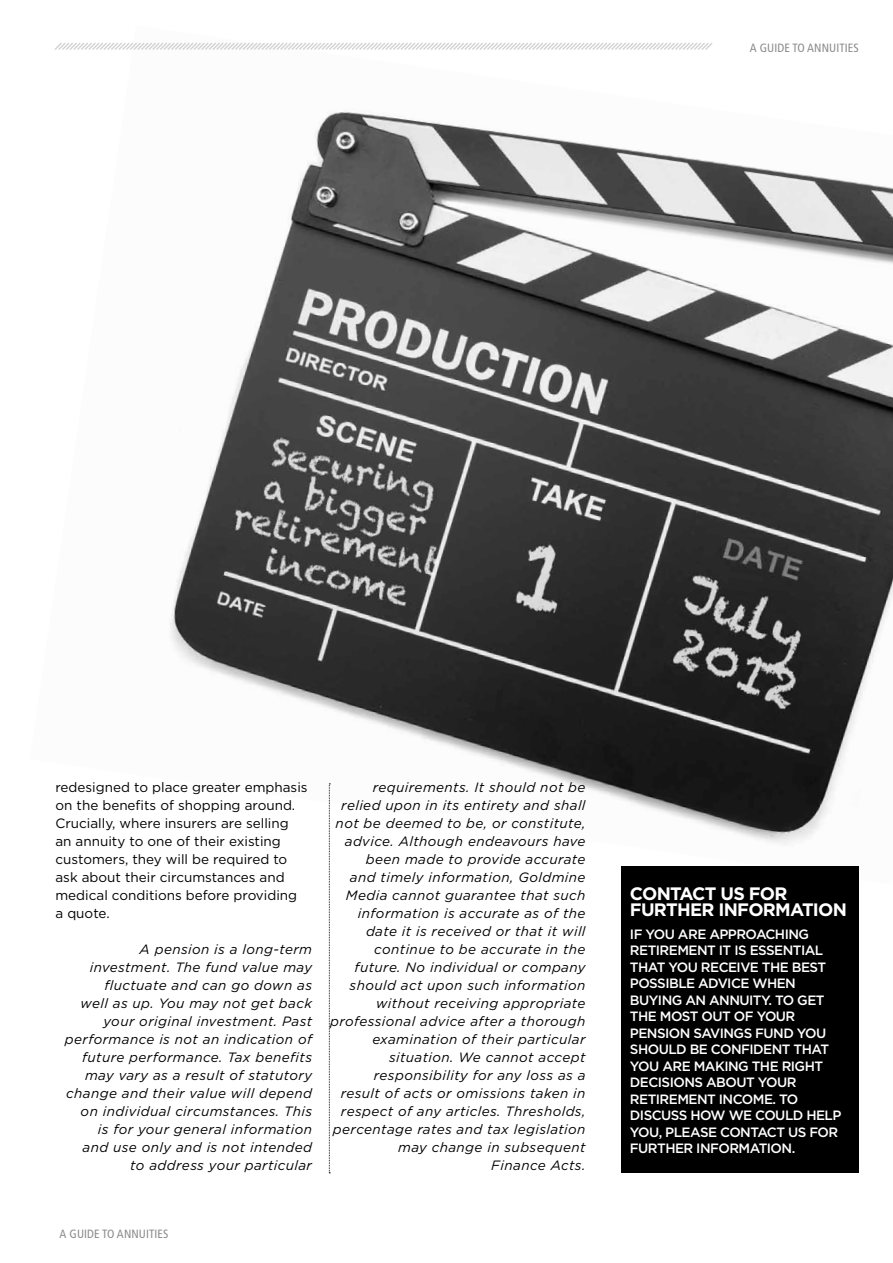
<style>
.page{position:relative;width:893px;height:1263px;background:#fff}
.page>*{position:absolute;margin:0;border:0;box-sizing:border-box;transform-origin:0 0}
.t1{font:700 18px/16.5px "Gotham HTF";letter-spacing:-.04em;color:#fff}
.t2{font:italic 13.5px/18px "Gotham HTF";letter-spacing:.03em;color:#000;text-align:right}
.t3{font:500 13.5px/16.5px "Gotham HTF";letter-spacing:-.04em;color:#fff}
.t4{font:13.5px/18px "Gotham HTF";color:#000}
.t5{font:condensed 12px "Frutiger";letter-spacing:.01em;color:#8a8b89}
</style>
<div class="page">
<img style="left:170px;top:111px;width:723px;height:772px">
<div style="left:621px;top:866px;width:238px;height:307px;background:#000"></div>
<svg style="left:55px;top:42px;width:658px;height:8px"></svg>
<svg style="left:329px;top:783px;width:1px;height:390px"></svg>
<p class="t5" style="left:750px;top:40px;width:111px">A GUIDE TO ANNUITIES</p>
<p class="t4" style="left:55px;top:778px;width:254px">redesigned to place greater emphasis on the benefits of shopping around.<br>Crucially, where insurers are selling an annuity to one of their existing customers, they will be required to ask about their circumstances and medical conditions before providing a quote.</p>
<p class="t2" style="left:65px;top:940px;width:249px">A pension is a long-term investment. The fund value may fluctuate and can go down as<br>well as up. You may not get back your original investment. Past performance is not an indication of future performance. Tax benefits may vary as a result of statutory change and their value will depend on individual circumstances. This<br>is for your general information<br>and use only and is not intended to address your particular</p>
<p class="t2" style="left:330px;top:778px;width:257px">requirements. It should not be relied upon in its entirety and shall not be deemed to be, or constitute, advice. Although endeavours have been made to provide accurate<br>and timely information, Goldmine<br>Media cannot guarantee that such information is accurate as of the date it is received or that it will continue to be accurate in the future. No individual or company should act upon such information without receiving appropriate professional advice after a thorough examination of their particular situation. We cannot accept responsibility for any loss as a<br>result of acts or omissions taken in respect of any articles. Thresholds, percentage rates and tax legislation may change in subsequent<br>Finance Acts.</p>
<p class="t5" style="left:60px;top:1227px;width:111px">A GUIDE TO ANNUITIES</p>
<h1 class="t1" style="left:630px;top:884px;width:219px">CONTACT US FOR<br>FURTHER INFORMATION</h1>
<p class="t3" style="left:630px;top:925px;width:213px">I F YOU ARE APPROACHING<br>RETIREMENT IT IS ESSENTIAL<br>THAT YOU RECEIVE THE BEST<br>POSSIBLE ADVICE WHEN<br>BUYING AN ANNUITY. TO GET<br>THE MOST OUT OF YOUR<br>PENSION SAVINGS FUND YOU<br>SHOULD BE CONFIDENT THAT<br>YOU ARE MAKING THE RIGHT<br>DECISIONS ABOUT YOUR<br>RETIREMENT INCOME. TO<br>DISCUSS HOW WE COULD HELP<br>YOU, PLEASE CONTACT US FOR<br>FURTHER INFORMATION.</p>
</div>
